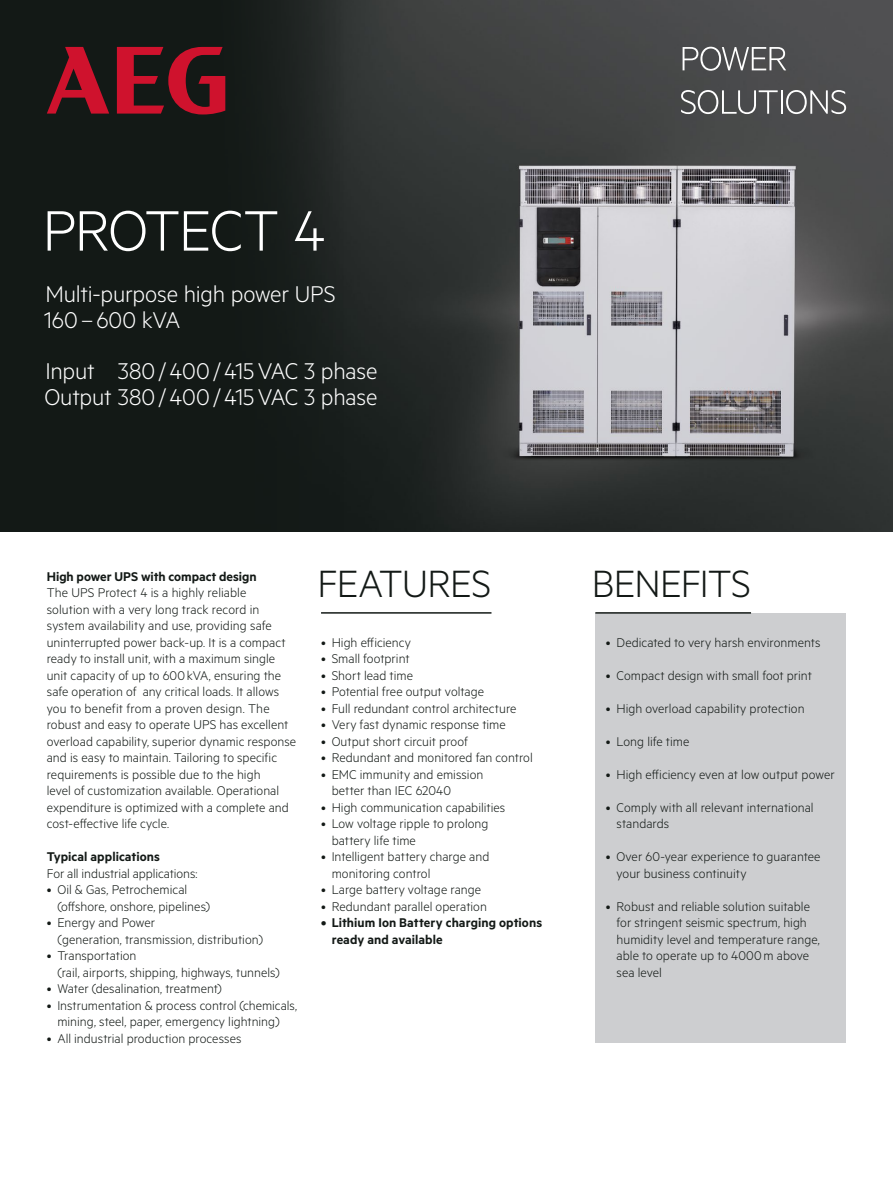
<style>
.page{position:relative;width:893px;height:1191px;background:#fff}
.page>*{position:absolute;margin:0;border:0;box-sizing:border-box;transform-origin:0 0}
.t1{font:300 64.2px "Metric";letter-spacing:-.025em;color:#fff}
.t2{font:300 42.75px "Metric";letter-spacing:-.02em;color:#131916}
.t3{font:300 25.65px/25.7px "Metric";letter-spacing:-.01em;color:#fff}
.t4{font:300 14.25px/16.5px "Metric";color:#131916}
.t5{font:600 14.25px/16.5px "Metric";letter-spacing:.005em;color:#131916}
</style>
<div class="page">
<img style="left:344px;top:0;width:549px;height:531px">
<div style="left:0;top:0;width:344px;height:531px;background:#131916"></div>
<svg style="left:47px;top:47px;width:62px;height:67px"></svg>
<svg style="left:117px;top:47px;width:108px;height:67px"></svg>
<svg style="left:683px;top:47px;width:103px;height:24px;background:#767778"></svg>
<svg style="left:681px;top:90px;width:97px;height:24px;background:#6d6e6e"></svg>
<hr style="left:780px;top:90px;width:2px;height:24px;background:#fff">
<svg style="left:786px;top:90px;width:60px;height:24px"></svg>
<div style="left:595px;top:614px;width:251px;height:429px;background:#cdced0"></div>
<hr style="left:321px;top:612px;width:170px;height:1px;background:#131916">
<hr style="left:595px;top:612px;width:156px;height:1px;background:#131916">
<h1 class="t1" style="left:43px;top:193px;width:284px">PROTECT 4</h1>
<h3 class="t3" style="left:44px;top:280px;width:293px">Multi-purpose high power UPS<br>160– 600 kVA</h3>
<h3 class="t3" style="left:44px;top:357px;width:335px">Input 380/ 400/415VAC 3 phase<br>Output 380/ 400/415VAC 3 phase</h3>
<p class="t5" style="left:47px;top:567px;width:211px">High power UPS with compact design</p>
<p class="t4" style="left:47px;top:584px;width:251px">The UPS Protect 4 is a highly reliable<br>solution with a very long track record in system availability and use, providing safe uninterrupted power back-up. It is a compact ready to install unit, with a maximum single unit capacity of up to 600kVA, ensuring the safe operation of any critical loads. It allows you to benefit from a proven design. The robust and easy to operate UPS has excellent overload capability, superior dynamic response and is easy to maintain. Tailoring to specific requirements is possible due to the high<br>level of customization available. Operational expenditure is optimized with a complete and cost-effective life cycle.</p>
<p class="t5" style="left:47px;top:848px;width:115px">Typical applications</p>
<p class="t4" style="left:47px;top:864px;width:152px">For all industrial applications:</p>
<p class="t4" style="left:57px;top:881px;width:154px;text-indent:-11px">• Oil &amp; Gas, Petrochemical (offshore, onshore, pipelines)</p>
<p class="t4" style="left:57px;top:914px;width:207px;text-indent:-11px">• Energy and Power<br>(generation, transmission, distribution)</p>
<p class="t4" style="left:57px;top:947px;width:224px;text-indent:-11px">• Transportation<br>(rail, airports, shipping, highways, tunnels)</p>
<p class="t4" style="left:47px;top:980px;width:177px">• Water (desalination, treatment)</p>
<p class="t4" style="left:47px;top:996px;width:252px;text-align:center">• Instrumentation &amp; process control (chemicals, mining, steel, paper, emergency lightning)</p>
<p class="t4" style="left:47px;top:1029px;width:196px">• All industrial production processes</p>
<h2 class="t2" style="left:318px;top:559px;width:175px">FEATURES</h2>
<p class="t4" style="left:321px;top:633px;width:91px">• High efficiency</p>
<p class="t4" style="left:321px;top:650px;width:90px">• Small footprint</p>
<p class="t4" style="left:321px;top:666px;width:94px">• Short lead time</p>
<p class="t4" style="left:321px;top:683px;width:165px">• Potential free output voltage</p>
<p class="t4" style="left:321px;top:699px;width:197px">• Full redundant control architecture</p>
<p class="t4" style="left:321px;top:716px;width:186px">• Very fast dynamic response time</p>
<p class="t4" style="left:321px;top:732px;width:148px">• Output short circuit proof</p>
<p class="t4" style="left:321px;top:749px;width:213px">• Redundant and monitored fan control</p>
<p class="t4" style="left:332px;top:765px;width:153px;text-indent:-11px">• EMC immunity and emission better than IEC 62040</p>
<p class="t4" style="left:321px;top:798px;width:186px">• High communication capabilities</p>
<p class="t4" style="left:332px;top:815px;width:158px;text-indent:-11px">• Low voltage ripple to prolong battery life time</p>
<p class="t4" style="left:332px;top:848px;width:159px;text-indent:-11px">• Intelligent battery charge and monitoring control</p>
<p class="t4" style="left:321px;top:881px;width:162px">• Large battery voltage range</p>
<p class="t4" style="left:321px;top:897px;width:167px">• Redundant parallel operation</p>
<p class="t5" style="left:332px;top:914px;width:212px;text-indent:-11px">• Lithium Ion Battery charging options ready and available</p>
<h2 class="t2" style="left:592px;top:559px;width:161px">BENEFITS</h2>
<p class="t4" style="left:606px;top:633px;width:216px">• Dedicated to very harsh environments</p>
<p class="t4" style="left:606px;top:666px;width:207px">• Compact design with small foot print</p>
<p class="t4" style="left:606px;top:699px;width:200px">• High overload capability protection</p>
<p class="t4" style="left:606px;top:732px;width:85px">• Long life time</p>
<p class="t4" style="left:606px;top:765px;width:230px">• High efficiency even at low output power</p>
<p class="t4" style="left:617px;top:798px;width:199px;text-indent:-11px">• Comply with all relevant international standards</p>
<p class="t4" style="left:617px;top:848px;width:206px;text-indent:-11px">• Over 60-year experience to guarantee your business continuity</p>
<p class="t4" style="left:617px;top:897px;width:205px;text-indent:-11px">• Robust and reliable solution suitable for stringent seismic spectrum, high humidity level and temperature range, able to operate up to 4000m above sea level</p>
</div>
